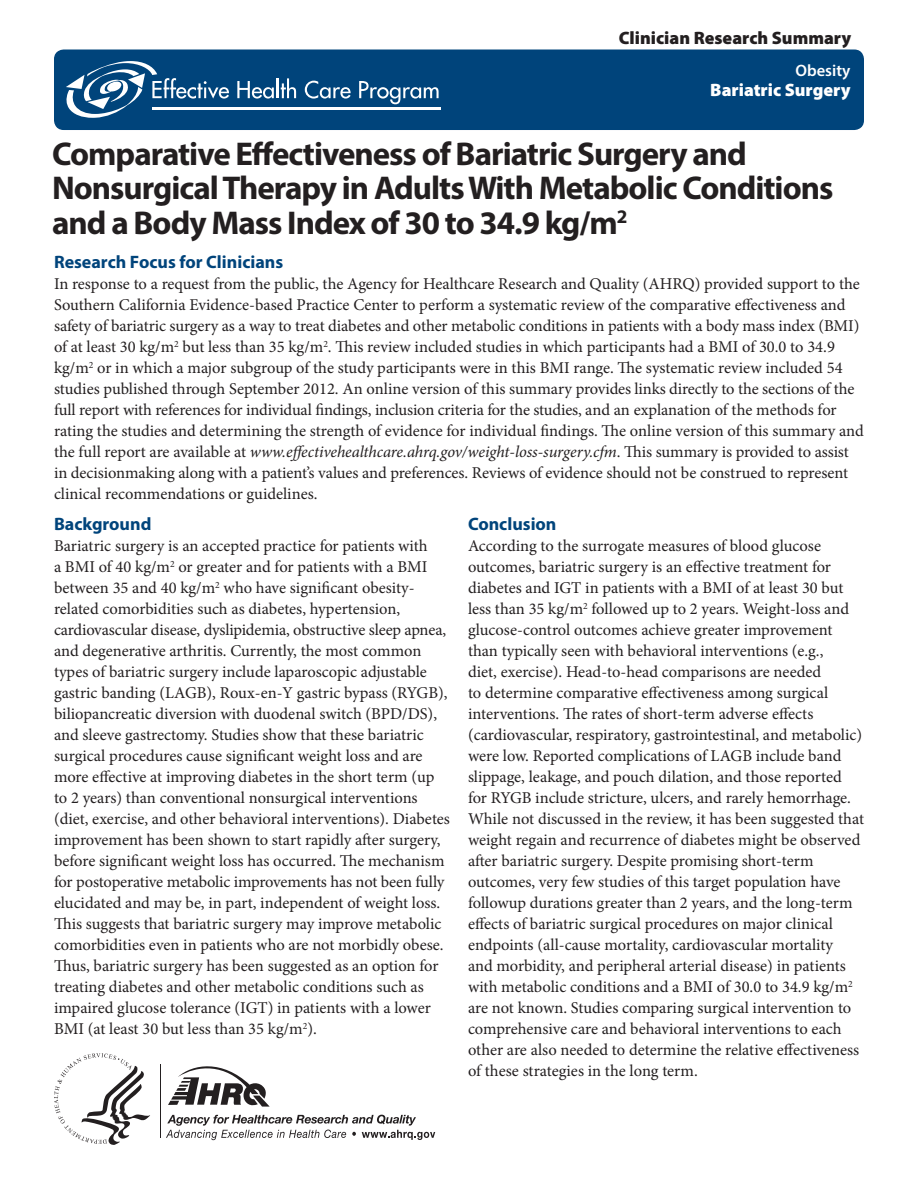
<style>
.page{position:relative;width:918px;height:1188px;background:#fff}
.page>*{position:absolute;margin:0;border:0;box-sizing:border-box;transform-origin:0 0}
.Major_Head{font:700 33px/34.5px "Myriad Pro";letter-spacing:-.03em;color:#231f20}
.Subhead_-_no_rule{font:700 18px "Myriad Pro";color:#00447b}
.document_type{font:900 18px "Myriad Pro";color:#231f20}
.Sub-category{font:900 18px "Myriad Pro";color:#fff}
.body_text{font:700 18px "Myriad Pro";color:#00447b}
.body_text-2{font:16.5px/21px "Minion Pro";letter-spacing:-.005em;color:#231f20}
.Major_Category{font:600 16.5px "Myriad Pro";color:#fff}
.s1{font-style:italic}
</style>
<div class="page">
<div style="left:55px;top:50px;width:808px;height:79px;background:#00447b;border-radius:9px"></div>
<div style="left:54px;top:50px;width:810px;height:80px;border:2px solid #00447b;border-radius:9px"></div>
<svg style="left:166px;top:1115px;width:269px;height:25px"></svg>
<hr style="left:160px;top:1065px;width:1px;height:73px;background:#231f20">
<svg style="left:168px;top:1066px;width:102px;height:41px"></svg>
<svg style="left:54px;top:1053px;width:96px;height:92px"></svg>
<svg style="left:237px;top:81px;width:37px;height:18px"></svg>
<hr style="left:277px;top:78px;width:2px;height:20px;background:#fff">
<svg style="left:281px;top:78px;width:15px;height:20px"></svg>
<svg style="left:305px;top:81px;width:46px;height:18px"></svg>
<svg style="left:359px;top:81px;width:80px;height:23px"></svg>
<svg style="left:66px;top:61px;width:163px;height:57px"></svg>
<hr style="left:152px;top:107px;width:289px;height:3px;background:#fff">
<p class="document_type" style="left:619px;top:26px;width:234px">Clinician Research Summary</p>
<p class="Major_Category" style="left:795px;top:60px;width:57px">Obesity</p>
<p class="Sub-category" style="left:710px;top:78px;width:142px">Bariatric Surgery</p>
<p class="Major_Head" style="left:52px;top:135px;width:783px">Comparative Effectiveness of Bariatric Surgery and<br>Nonsurgical Therapy in Adults With Metabolic Conditions and a Body Mass Index of 30 to 34.9 kg/m<sup>2</sup></p>
<p class="Subhead_-_no_rule" style="left:54px;top:250px;width:231px">Research Focus for Clinicians</p>
<p class="body_text-2" style="left:54px;top:273px;width:811px">In response to a request from the public, the Agency for Healthcare Research and Quality (AHRQ) provided support to the Southern California Evidence-based Practice Center to perform a systematic review of the comparative effectiveness and safety of bariatric surgery as a way to treat diabetes and other metabolic conditions in patients with a body mass index (BMI) of at least 30 kg/m<sup>2</sup> but less than 35 kg/m<sup>2</sup>. This review included studies in which participants had a BMI of 30.0 to 34.9 kg/m<sup>2</sup> or in which a major subgroup of the study participants were in this BMI range. The systematic review included 54 studies published through September 2012. An online version of this summary provides links directly to the sections of the full report with references for individual findings, inclusion criteria for the studies, and an explanation of the methods for rating the studies and determining the strength of evidence for individual findings. The online version of this summary and the full report are available at <span class="s1">www.effectivehealthcare.ahrq.gov/weight-loss-surgery.cfm</span>. This summary is provided to assist in decisionmaking along with a patient’s values and preferences. Reviews of evidence should not be construed to represent clinical recommendations or guidelines.</p>
<p class="body_text" style="left:468px;top:512px;width:90px">Conclusion</p>
<p class="body_text-2" style="left:468px;top:535px;width:398px">According to the surrogate measures of blood glucose outcomes, bariatric surgery is an effective treatment for diabetes and IGT in patients with a BMI of at least 30 but less than 35 kg/m<sup>2</sup> followed up to 2 years. Weight-loss and glucose-control outcomes achieve greater improvement than typically seen with behavioral interventions (e.g.,<br>diet, exercise). Head-to-head comparisons are needed<br>to determine comparative effectiveness among surgical interventions. The rates of short-term adverse effects (cardiovascular, respiratory, gastrointestinal, and metabolic) were low. Reported complications of LAGB include band slippage, leakage, and pouch dilation, and those reported for RYGB include stricture, ulcers, and rarely hemorrhage.<br>While not discussed in the review, it has been suggested that weight regain and recurrence of diabetes might be observed after bariatric surgery. Despite promising short-term outcomes, very few studies of this target population have followup durations greater than 2 years, and the long-term effects of bariatric surgical procedures on major clinical endpoints (all-cause mortality, cardiovascular mortality<br>and morbidity, and peripheral arterial disease) in patients with metabolic conditions and a BMI of 30.0 to 34.9 kg/m<sup>2 </sup>are not known. Studies comparing surgical intervention to comprehensive care and behavioral interventions to each other are also needed to determine the relative effectiveness of these strategies in the long term.</p>
<p class="Subhead_-_no_rule" style="left:54px;top:512px;width:99px">Background</p>
<p class="body_text-2" style="left:54px;top:535px;width:398px">Bariatric surgery is an accepted practice for patients with<br>a BMI of 40 kg/m<sup>2</sup> or greater and for patients with a BMI between 35 and 40 kg/m<sup>2</sup> who have significant obesity&shy;related comorbidities such as diabetes, hypertension, cardiovascular disease, dyslipidemia, obstructive sleep apnea, and degenerative arthritis. Currently, the most common types of bariatric surgery include laparoscopic adjustable gastric banding (LAGB), Roux-en-Y gastric bypass (RYGB), biliopancreatic diversion with duodenal switch (BPD/DS), and sleeve gastrectomy. Studies show that these bariatric surgical procedures cause significant weight loss and are more effective at improving diabetes in the short term (up to 2 years) than conventional nonsurgical interventions (diet, exercise, and other behavioral interventions). Diabetes improvement has been shown to start rapidly after surgery, before significant weight loss has occurred. The mechanism for postoperative metabolic improvements has not been fully elucidated and may be, in part, independent of weight loss.<br>This suggests that bariatric surgery may improve metabolic comorbidities even in patients who are not morbidly obese.<br>Thus, bariatric surgery has been suggested as an option for treating diabetes and other metabolic conditions such as impaired glucose tolerance (IGT) in patients with a lower BMI (at least 30 but less than 35 kg/m<sup>2</sup>).</p>
</div>
